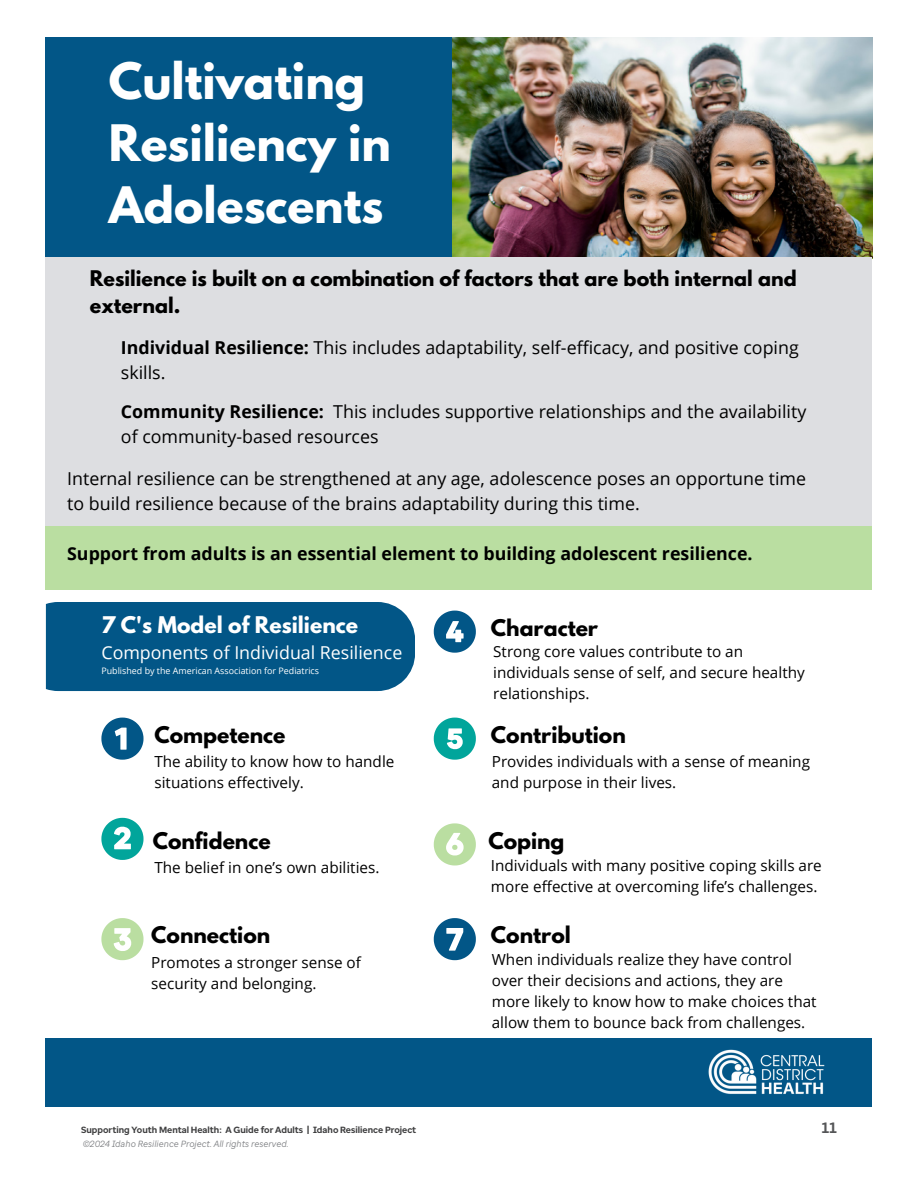
<style>
.page{position:relative;width:918px;height:1188px;background:#fff}
.page>*{position:absolute;margin:0;border:0;box-sizing:border-box;transform-origin:0 0}
.t1{font:700 44.55px/62.1px "League Spartan";color:#fff}
.t2{font:700 20.4px "League Spartan";color:#000}
.t3{font:700 20.4px "League Spartan";color:#fff}
.t4{font:700 19.05px/26.7px "League Spartan";color:#000}
.t5{font:17.85px/24.8px "Open Sans";color:#000}
.t6{font:700 17.85px "Open Sans";color:#000}
.t7{font:17.85px "Open Sans";color:#fff}
.t8{font:15.3px/21px "Open Sans";color:#000}
.t9{font:700 15px "Optum Sans";color:#545557}
.t10{font:700 9px "Optum Sans";color:#3e3e3f}
.t11{font:italic 9px "Optum Sans";color:#808285}
.t12{font:8.85px "Open Sans";color:#fff}
.s1{font-weight:700}
</style>
<div class="page">
<div style="left:46px;top:1039px;width:826px;height:68px;background:#025687"></div>
<div style="left:46px;top:38px;width:826px;height:222px;background:#025687"></div>
<img style="left:453px;top:38px;width:419px;height:219px">
<div style="left:46px;top:257px;width:826px;height:279px;background:#dddee1"></div>
<svg style="left:101px;top:718px;width:43px;height:42px"></svg>
<svg style="left:101px;top:818px;width:43px;height:42px"></svg>
<svg style="left:101px;top:918px;width:43px;height:42px"></svg>
<svg style="left:434px;top:611px;width:42px;height:42px"></svg>
<svg style="left:434px;top:718px;width:42px;height:42px"></svg>
<svg style="left:434px;top:823px;width:42px;height:43px"></svg>
<svg style="left:434px;top:918px;width:42px;height:42px"></svg>
<img style="left:708px;top:1049px;width:117px;height:45px">
<div style="left:46px;top:602px;width:369px;height:89px;background:#025687"></div>
<div style="left:46px;top:526px;width:826px;height:64px;background:#badea1"></div>
<p class="t1" style="left:109px;top:49px;width:284px">Cultivating<br>Resiliency in<br>Adolescents</p>
<p class="t4" style="left:90px;top:265px;width:708px">Resilience is built on a combination of factors that are both internal and external.</p>
<p class="t5" style="left:121px;top:335px;width:679px"><span class="s1">Individual Resilience:</span> This includes adaptability, self-efficacy, and positive coping skills.</p>
<p class="t5" style="left:121px;top:399px;width:687px"><span class="s1">Community Resilience:</span> This includes supportive relationships and the availability of community-based resources</p>
<p class="t5" style="left:67px;top:466px;width:740px">Internal resilience can be strengthened at any age, adolescence poses an opportune time to build resilience because of the brains adaptability during this time.</p>
<p class="t6" style="left:67px;top:541px;width:687px">Support from adults is an essential element to building adolescent resilience.</p>
<p class="t3" style="left:101px;top:609px;width:258px">7 C's Model of Resilience</p>
<p class="t7" style="left:101px;top:641px;width:302px">Components of Individual Resilience</p>
<p class="t12" style="left:101px;top:665px;width:219px">Published by the American Association for Pediatrics</p>
<p class="t2" style="left:491px;top:612px;width:109px">Character</p>
<p class="t8" style="left:493px;top:641px;width:313px">Strong core values contribute to an individuals sense of self, and secure healthy relationships.</p>
<p class="t2" style="left:154px;top:719px;width:133px">Competence</p>
<p class="t2" style="left:491px;top:719px;width:136px">Contribution</p>
<p class="t8" style="left:154px;top:751px;width:241px">The ability to know how to handle situations effectively.</p>
<p class="t8" style="left:492px;top:751px;width:320px">Provides individuals with a sense of meaning and purpose in their lives.</p>
<p class="t2" style="left:153px;top:825px;width:119px">Confidence</p>
<p class="t2" style="left:488px;top:824px;width:78px">Coping</p>
<p class="t8" style="left:154px;top:856px;width:226px">The belief in one’s own abilities.</p>
<p class="t8" style="left:491px;top:854px;width:332px">Individuals with many positive coping skills are more effective at overcoming life’s challenges.</p>
<p class="t2" style="left:151px;top:919px;width:121px">Connection</p>
<p class="t2" style="left:491px;top:919px;width:81px">Control</p>
<p class="t8" style="left:151px;top:951px;width:211px">Promotes a stronger sense of security and belonging.</p>
<p class="t8" style="left:492px;top:948px;width:326px">When individuals realize they have control over their decisions and actions, they are more likely to know how to make choices that allow them to bounce back from challenges.</p>
<p class="t10" style="left:81px;top:1124px;width:337px">Supporting Youth Mental Health: A Guide for Adults | Idaho Resilience Project</p>
<p class="t9" style="left:822px;top:1118px;width:17px">11</p>
<p class="t11" style="left:83px;top:1138px;width:207px">©2024 Idaho Resilience Project. All rights reserved.</p>
</div>
